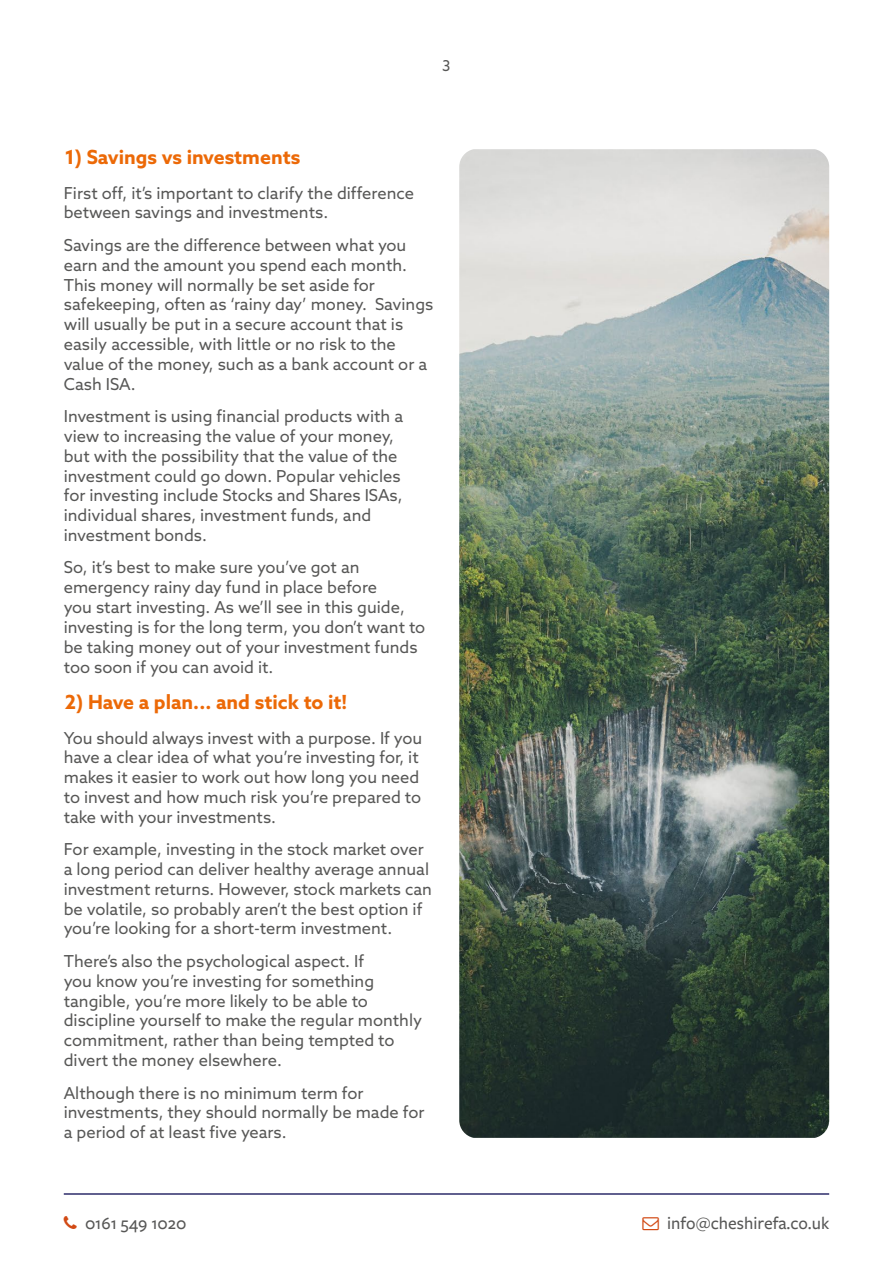
<style>
.page{position:relative;width:893px;height:1263px;background:#fff}
.page>*{position:absolute;margin:0;border:0;box-sizing:border-box;transform-origin:0 0}
.t1{font:700 19.5px "Azo Sans";color:#ec6907}
.t2{font:500 18px "Freight Sans Pro";color:#575756}
.t3{font:16.5px/19.8px "Azo Sans";color:#575756}
.t4{font:15px "Azo Sans";color:#575756}
</style>
<div class="page">
<hr style="left:64px;top:1193px;width:765px;height:2px;background:#2d2c6a">
<img style="left:459px;top:149px;width:370px;height:989px">
<p class="t4" style="left:442px;top:56px;width:10px">3</p>
<p class="t1" style="left:65px;top:144px;width:237px">1) Savings vs investments</p>
<p class="t3" style="left:64px;top:183px;width:352px">First off, it’s important to clarify the difference between savings and investments.</p>
<p class="t3" style="left:64px;top:235px;width:371px">Savings are the difference between what you earn and the amount you spend each month.<br>This money will normally be set aside for safekeeping, often as ‘rainy day’ money. Savings will usually be put in a secure account that is easily accessible, with little or no risk to the value of the money, such as a bank account or a Cash ISA.</p>
<p class="t3" style="left:64px;top:406px;width:341px">Investment is using financial products with a view to increasing the value of your money, but with the possibility that the value of the investment could go down. Popular vehicles for investing include Stocks and Shares ISAs, individual shares, investment funds, and investment bonds.</p>
<p class="t3" style="left:64px;top:557px;width:363px">So, it’s best to make sure you’ve got an emergency rainy day fund in place before<br>you start investing. As we’ll see in this guide, investing is for the long term, you don’t want to be taking money out of your investment funds too soon if you can avoid it.</p>
<p class="t1" style="left:65px;top:689px;width:284px">2) Have a plan... and stick to it!</p>
<p class="t3" style="left:64px;top:727px;width:360px">You should always invest with a purpose. If you have a clear idea of what you’re investing for, it makes it easier to work out how long you need to invest and how much risk you’re prepared to take with your investments.</p>
<p class="t3" style="left:64px;top:839px;width:370px">For example, investing in the stock market over a long period can deliver healthy average annual investment returns. However, stock markets can be volatile, so probably aren’t the best option if you’re looking for a short-term investment.</p>
<p class="t3" style="left:64px;top:951px;width:360px">There’s also the psychological aspect. If<br>you know you’re investing for something tangible, you’re more likely to be able to discipline yourself to make the regular monthly commitment, rather than being tempted to divert the money elsewhere.</p>
<p class="t3" style="left:64px;top:1082px;width:362px">Although there is no minimum term for investments, they should normally be made for a period of at least five years.</p>
<p class="t2" style="left:85px;top:1211px;width:103px">0161 549 1020</p>
<p class="t2" style="left:667px;top:1211px;width:163px">info@cheshirefa.co.uk</p>
</div>
